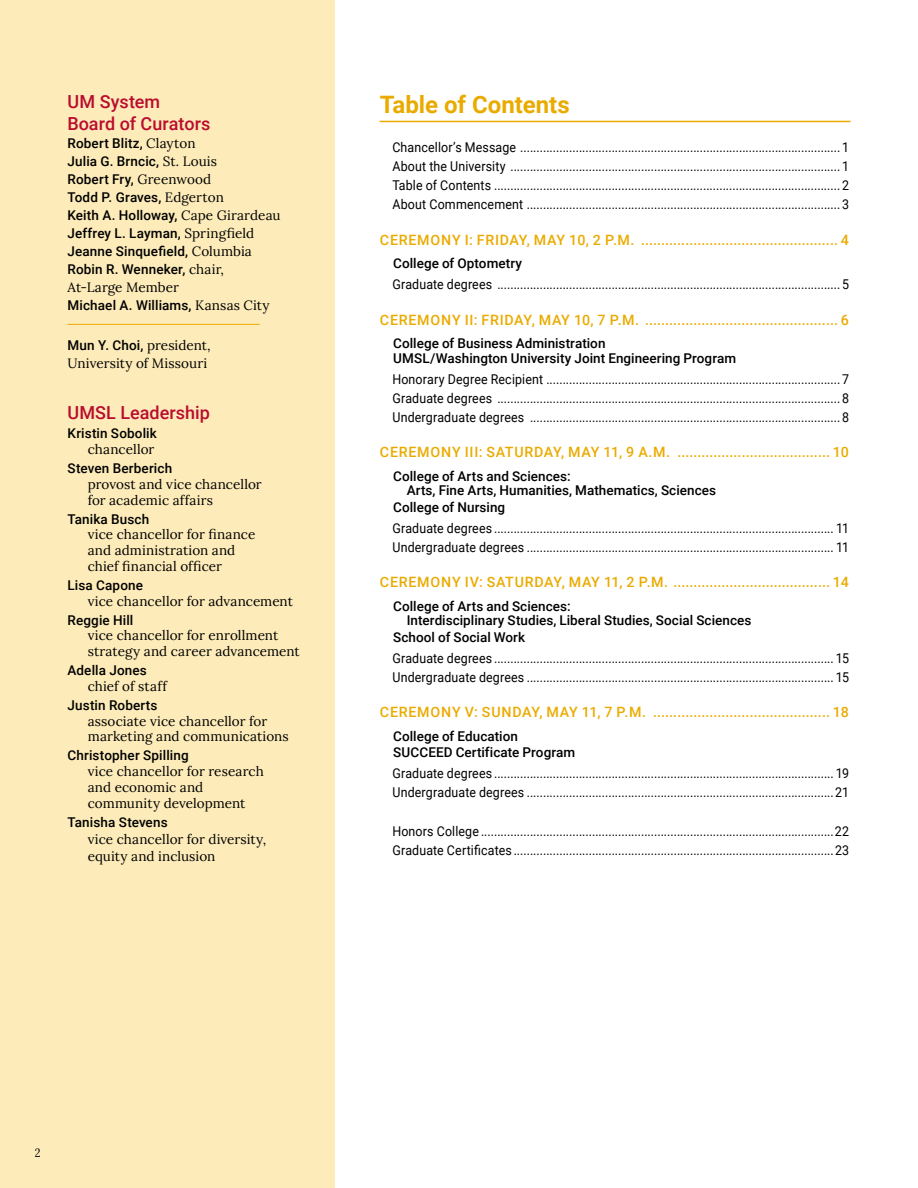
<style>
.page{position:relative;width:918px;height:1188px;background:#fff}
.page>*{position:absolute;margin:0;border:0;box-sizing:border-box;transform-origin:0 0}
.t1{font:700 24px "Roboto";color:#eaab00}
.t2{font:500 18px/21.6px "Roboto";color:#ba0c2f}
.t3{font:500 14.25px "Roboto";letter-spacing:.05em;color:#eaab00}
.t4{font:13.5px/19px "Roboto";letter-spacing:.01em;color:#000;scale:.92 1}
.t5{font:500 13.5px/18px "Roboto";letter-spacing:.005em;color:#000}
.t6{font:13.5px/15.8px "Lora";color:#000}
.t7{font:12px "Lora";color:#000;scale:.9 1}
.s1{font-family:"Lora";font-weight:400}
</style>
<div class="page">
<div style="left:0;top:0;width:335px;height:1188px;background:#fdecb9"></div>
<hr style="left:68px;top:324px;width:192px;height:1px;background:#eaab00">
<hr style="left:380px;top:121px;width:470px;height:1px;background:#eaab00">
<h2 class="t2" style="left:68px;top:90px;width:144px">UM System<br>Board of Curators</h2>
<p class="t5" style="left:68px;top:133px;width:215px">Robert Blitz, <span class="s1">Clayton<br></span>Julia G. Brncic, <span class="s1">St. Louis<br></span>Robert Fry, <span class="s1">Greenwood<br></span>Todd P. Graves, <span class="s1">Edgerton<br></span>Keith A. Holloway, <span class="s1">Cape Girardeau<br></span>Jeffrey L. Layman, <span class="s1">Springfield<br></span>Jeanne Sinquefield, <span class="s1">Columbia<br></span>Robin R. Wenneker, <span class="s1">chair,</span></p>
<p class="t6" style="left:68px;top:278px;width:113px">At-Large Member</p>
<p class="t5" style="left:68px;top:295px;width:204px">Michael A. Williams, <span class="s1">Kansas City</span></p>
<p class="t5" style="left:68px;top:335px;width:145px">Mun Y. Choi, <span class="s1">president,</span></p>
<p class="t6" style="left:68px;top:354px;width:141px">University of Missouri</p>
<h2 class="t2" style="left:68px;top:402px;width:144px">UMSL Leadership</h2>
<p class="t5" style="left:68px;top:424px;width:91px">Kristin Sobolik</p>
<p class="t6" style="left:88px;top:441px;width:68px">chancellor</p>
<p class="t5" style="left:68px;top:459px;width:106px">Steven Berberich</p>
<p class="t6" style="left:88px;top:475px;width:176px">provost and vice chancellor for academic affairs</p>
<p class="t5" style="left:68px;top:509px;width:83px">Tanika Busch</p>
<p class="t6" style="left:88px;top:526px;width:169px">vice chancellor for finance and administration and chief financial officer</p>
<p class="t5" style="left:68px;top:576px;width:77px">Lisa Capone</p>
<p class="t6" style="left:88px;top:592px;width:207px">vice chancellor for advancement</p>
<p class="t5" style="left:68px;top:610px;width:67px">Reggie Hill</p>
<p class="t6" style="left:88px;top:627px;width:214px">vice chancellor for enrollment strategy and career advancement</p>
<p class="t5" style="left:68px;top:661px;width:81px">Adella Jones</p>
<p class="t6" style="left:88px;top:677px;width:81px">chief of staff</p>
<p class="t5" style="left:68px;top:696px;width:92px">Justin Roberts</p>
<p class="t6" style="left:88px;top:712px;width:203px">associate vice chancellor for marketing and communications</p>
<p class="t5" style="left:68px;top:746px;width:123px">Christopher Spilling</p>
<p class="t6" style="left:88px;top:763px;width:178px">vice chancellor for research and economic and community development</p>
<p class="t5" style="left:68px;top:812px;width:102px">Tanisha Stevens</p>
<p class="t6" style="left:88px;top:830px;width:180px;line-height:17.2px">vice chancellor for diversity, equity and inclusion</p>
<h1 class="t1" style="left:380px;top:87px;width:192px">Table of Contents</h1>
<p class="t4" style="left:392px;top:137px;width:498px;text-align:justify">Chancellor’s Message .................................................................................................. 1<br>About the University ..................................................................................................... 1<br>Table of Contents .......................................................................................................... 2<br>About Commencement ................................................................................................ 3</p>
<p class="t3" style="left:380px;top:230px;width:470px">CEREMONY I: FRIDAY, MAY 10, 2 P.M. ................................................. 4</p>
<p class="t5" style="left:393px;top:254px;width:130px">College of Optometry</p>
<p class="t4" style="left:392px;top:275px;width:498px">Graduate degrees ......................................................................................................... 5</p>
<p class="t3" style="left:380px;top:310px;width:470px">CEREMONY II: FRIDAY, MAY 10, 7 P.M. ................................................ 6</p>
<p class="t5" style="left:393px;top:335px;width:345px;line-height:14.5px">College of Business Administration<br>UMSL/Washington University Joint Engineering Program</p>
<p class="t4" style="left:392px;top:369px;width:498px;text-align:justify">Honorary Degree Recipient .......................................................................................... 7<br>Graduate degrees ......................................................................................................... 8<br>Undergraduate degrees ............................................................................................... 8</p>
<p class="t3" style="left:380px;top:442px;width:470px">CEREMONY III: SATURDAY, MAY 11, 9 A.M. ...................................... 10</p>
<p class="t5" style="left:407px;top:468px;width:311px;line-height:14.5px;text-indent:-14px">College of Arts and Sciences:<br>Arts, Fine Arts, Humanities, Mathematics, Sciences</p>
<p class="t5" style="left:393px;top:497px;width:114px">College of Nursing</p>
<p class="t4" style="left:392px;top:518px;width:498px">Graduate degrees ........................................................................................................ 11<br>Undergraduate degrees .............................................................................................. 11</p>
<p class="t3" style="left:380px;top:572px;width:470px">CEREMONY IV: SATURDAY, MAY 11, 2 P.M. ....................................... 14</p>
<p class="t5" style="left:407px;top:598px;width:346px;line-height:14.5px;text-indent:-14px">College of Arts and Sciences:<br>Interdisciplinary Studies, Liberal Studies, Social Sciences</p>
<p class="t5" style="left:393px;top:627px;width:133px">School of Social Work</p>
<p class="t4" style="left:392px;top:648px;width:498px">Graduate degrees ........................................................................................................ 15<br>Undergraduate degrees .............................................................................................. 15</p>
<p class="t3" style="left:380px;top:702px;width:470px">CEREMONY V: SUNDAY, MAY 11, 7 P.M. ............................................ 18</p>
<p class="t5" style="left:393px;top:727px;width:184px;line-height:16.5px">College of Education<br>SUCCEED Certificate Program</p>
<p class="t4" style="left:392px;top:764px;width:498px">Graduate degrees ........................................................................................................ 19<br>Undergraduate degrees ..............................................................................................21</p>
<p class="t4" style="left:392px;top:821px;width:498px">Honors College ............................................................................................................22<br>Graduate Certificates ..................................................................................................23</p>
<p class="t7" style="left:35px;top:1144px;width:8px">2</p>
</div>
